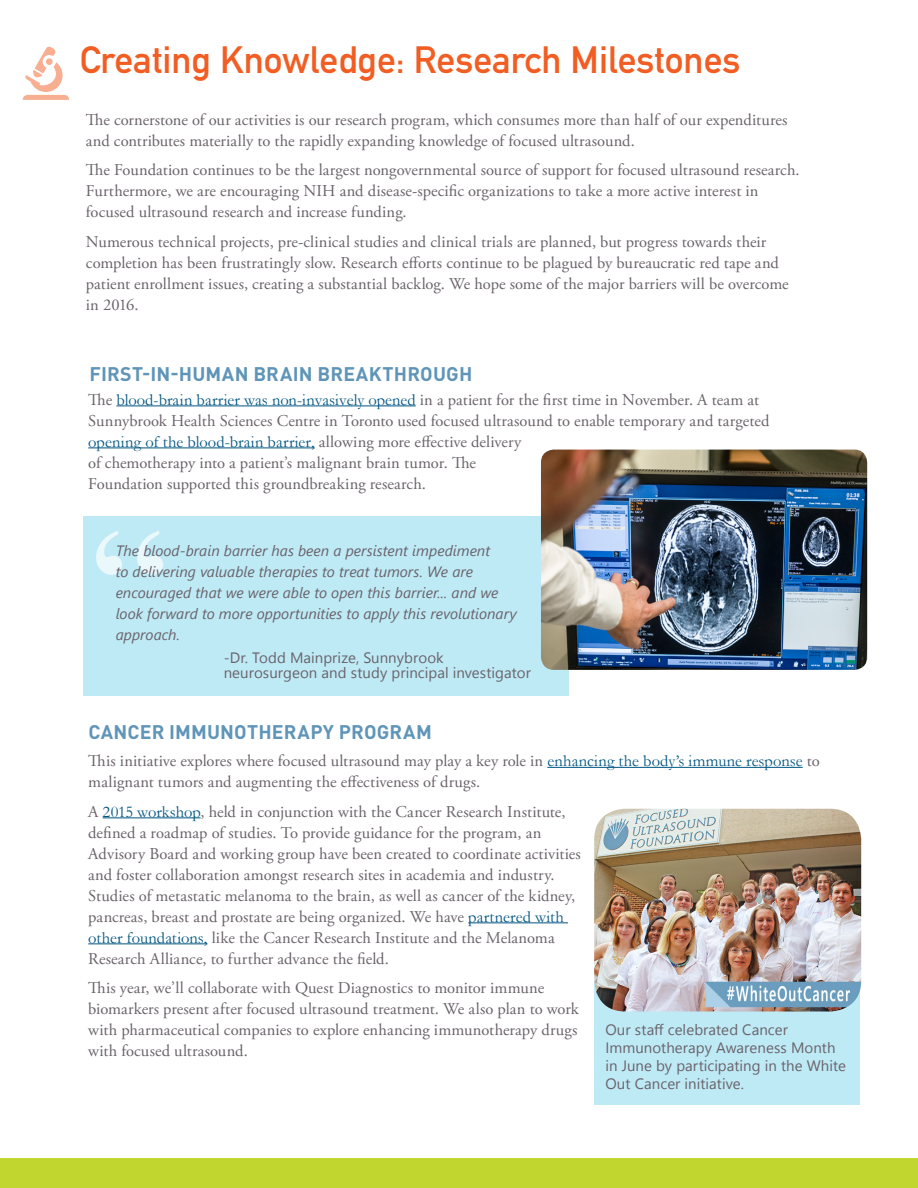
<style>
.page{position:relative;width:918px;height:1188px;background:#fff}
.page>*{position:absolute;margin:0;border:0;box-sizing:border-box;transform-origin:0 0}
.t1{font:175.5px "Times New Roman";color:#fff}
.t2{font:37.5px "DIN Mittelschrift Std";color:#f15d22}
.t3{font:700 19.5px "DINOT";letter-spacing:.01em;color:#5f95b8}
.t4{font:16.5px/21px "Adobe Garamond Pro";letter-spacing:.005em;color:#6a636a}
.t5{font:16.5px "Garamond";letter-spacing:.005em;color:#005581}
.t6{font:italic 15px/21px "Segoe UI";color:#6a636a}
.t7{font:15px/18px "Segoe UI";letter-spacing:.005em;color:#6a636a}
.s1{font-family:"Garamond";color:#005581}
.s2{font-family:"Adobe Garamond Pro";color:#6a636a}
</style>
<div class="page">
<svg style="left:23px;top:47px;width:46px;height:53px"></svg>
<div style="left:83px;top:516px;width:486px;height:179px;background:#beeaf6"></div>
<hr style="left:116px;top:405px;width:300px;height:1px;background:#005581">
<hr style="left:88px;top:447px;width:227px;height:1px;background:#005581">
<img style="left:541px;top:450px;width:326px;height:220px">
<div style="left:0;top:1158px;width:918px;height:30px;background:#c1d72f"></div>
<hr style="left:547px;top:767px;width:256px;height:1px;background:#005581">
<hr style="left:103px;top:817px;width:98px;height:1px;background:#005581">
<hr style="left:468px;top:922px;width:100px;height:1px;background:#005581">
<hr style="left:88px;top:943px;width:120px;height:1px;background:#005581">
<div style="left:594px;top:980px;width:266px;height:125px;background:#beeaf6"></div>
<img style="left:594px;top:809px;width:267px;height:202px">
<h2 class="t2" style="left:80px;top:38px;width:662px">Creating Knowledge: Research Milestones</h2>
<p class="t4" style="left:86px;top:110px;width:703px">The cornerstone of our activities is our research program, which consumes more than half of our expenditures and contributes materially to the rapidly expanding knowledge of focused ultrasound.</p>
<p class="t4" style="left:86px;top:160px;width:715px">The Foundation continues to be the largest nongovernmental source of support for focused ultrasound research.<br>Furthermore, we are encouraging NIH and disease-specific organizations to take a more active interest in focused ultrasound research and increase funding.</p>
<p class="t4" style="left:86px;top:232px;width:704px">Numerous technical projects, pre-clinical studies and clinical trials are planned, but progress towards their completion has been frustratingly slow. Research efforts continue to be plagued by bureaucratic red tape and patient enrollment issues, creating a substantial backlog. We hope some of the major barriers will be overcome in 2016.</p>
<p class="t3" style="left:89px;top:361px;width:384px">FIRST-IN-HUMAN BRAIN BREAKTHROUGH</p>
<p class="t4" style="left:88px;top:390px;width:683px">The <span class="s1">blood-brain barrier was non-invasively opened</span> in a patient for the first time in November. A team at<br>Sunnybrook Health Sciences Centre in Toronto used focused ultrasound to enable temporary and targeted</p>
<p class="t5" style="left:88px;top:430px;width:435px">opening of the blood-brain barrier, <span class="s2">allowing more effective delivery</span></p>
<p class="t4" style="left:88px;top:453px;width:389px">of chemotherapy into a patient’s malignant brain tumor. The<br>Foundation supported this groundbreaking research.</p>
<h1 class="t1" style="left:169px;top:639px;width:79px;rotate:-180deg">”</h1>
<p class="t6" style="left:116px;top:539px;width:403px">The blood-brain barrier has been a persistent impediment<br>to delivering valuable therapies to treat tumors. We are encouraged that we were able to open this barrier... and we look forward to more opportunities to apply this revolutionary approach.</p>
<p class="t7" style="left:224px;top:650px;width:309px;line-height:15px">-Dr. Todd Mainprize, Sunnybrook neurosurgeon and study principal investigator</p>
<p class="t3" style="left:88px;top:719px;width:345px">CANCER IMMUNOTHERAPY PROGRAM</p>
<p class="t4" style="left:88px;top:751px;width:733px">This initiative explores where focused ultrasound may play a key role in <span class="s1">enhancing the body’s immune response</span> to malignant tumors and augmenting the effectiveness of drugs.</p>
<p class="t4" style="left:88px;top:801px;width:494px">A <span class="s1">2015 workshop</span>, held in conjunction with the Cancer Research Institute, defined a roadmap of studies. To provide guidance for the program, an Advisory Board and working group have been created to coordinate activities and foster collaboration amongst research sites in academia and industry.<br>Studies of metastatic melanoma to the brain, as well as cancer of the kidney, pancreas, breast and prostate are being organized. We have <span class="s1">partnered with other foundations,</span> like the Cancer Research Institute and the Melanoma Research Alliance, to further advance the field.</p>
<p class="t4" style="left:88px;top:978px;width:492px">This year, we’ll collaborate with Quest Diagnostics to monitor immune biomarkers present after focused ultrasound treatment. We also plan to work with pharmaceutical companies to explore enhancing immunotherapy drugs with focused ultrasound.</p>
<p class="t7" style="left:606px;top:1020px;width:242px">Our staff celebrated Cancer<br>Immunotherapy Awareness Month in June by participating in the White<br>Out Cancer initiative.</p>
</div>
